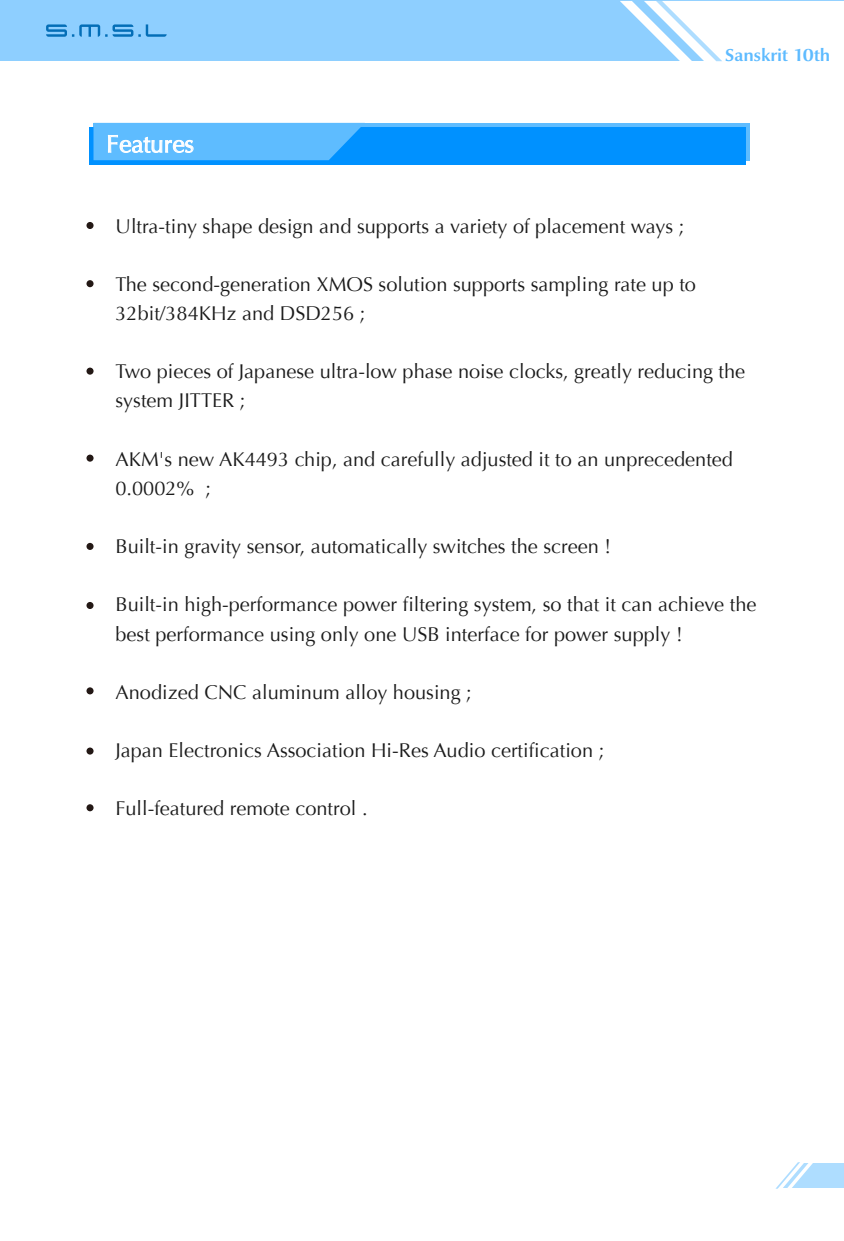
<style>
.page{position:relative;width:844px;height:1241px;background:#fff}
.page>*{position:absolute;margin:0;border:0;box-sizing:border-box;transform-origin:0 0}
.t1{font:24.5px "Optima";color:#fff}
.t2{font:19.95px/29.1px "Optima";color:#1b1b1b}
.t3{font:700 17.5px "Optima Nova LT";color:#5ebbff}
</style>
<div class="page">
<svg style="left:365px;top:123px;width:385px;height:37px;background:#4cb4ff"></svg>
<div style="left:89px;top:128px;width:657px;height:37px;background:#0091ff"></div>
<div style="left:0;top:0;width:843px;height:61px;background:#8ecfff"></div>
<svg style="left:620px;top:1px;width:223px;height:60px"></svg>
<svg style="left:46px;top:24px;width:121px;height:13px"></svg>
<div style="left:735px;top:1163px;width:108px;height:24px;background:#aeddff"></div>
<svg style="left:735px;top:1162px;width:78px;height:26px"></svg>
<svg style="left:93px;top:123px;width:272px;height:37px;background:#5fbcff"></svg>
<div style="left:86px;top:222px;width:7px;height:7px;background:#231815;border-radius:50%"></div>
<div style="left:86px;top:280px;width:7px;height:7px;background:#231815;border-radius:50%"></div>
<div style="left:86px;top:367px;width:7px;height:7px;background:#231815;border-radius:50%"></div>
<div style="left:86px;top:454px;width:7px;height:7px;background:#231815;border-radius:50%"></div>
<div style="left:86px;top:543px;width:7px;height:7px;background:#231815;border-radius:50%"></div>
<div style="left:86px;top:602px;width:7px;height:7px;background:#231815;border-radius:50%"></div>
<div style="left:86px;top:687px;width:7px;height:7px;background:#231815;border-radius:50%"></div>
<div style="left:86px;top:747px;width:7px;height:7px;background:#231815;border-radius:50%"></div>
<div style="left:86px;top:804px;width:7px;height:7px;background:#231815;border-radius:50%"></div>
<p class="t1" style="left:106px;top:130px;width:89px">Features</p>
<p class="t3" style="left:725px;top:45px;width:107px">Sanskrit 10th</p>
<p class="t2" style="left:115px;top:211px;width:570px">Ultra-tiny shape design and supports a variety of placement ways ;</p>
<p class="t2" style="left:115px;top:270px;width:582px">The second-generation XMOS solution supports sampling rate up to<br>32bit/384KHz and DSD256 ;</p>
<p class="t2" style="left:115px;top:357px;width:631px">Two pieces of Japanese ultra-low phase noise clocks, greatly reducing the system JITTER ;</p>
<p class="t2" style="left:115px;top:444px;width:618px">AKM's new AK4493 chip, and carefully adjusted it to an unprecedented<br>0.0002% ;</p>
<p class="t2" style="left:115px;top:532px;width:497px">Built-in gravity sensor, automatically switches the screen !</p>
<p class="t2" style="left:115px;top:590px;width:642px">Built-in high-performance power filtering system, so that it can achieve the best performance using only one USB interface for power supply !</p>
<p class="t2" style="left:115px;top:677px;width:357px">Anodized CNC aluminum alloy housing ;</p>
<p class="t2" style="left:115px;top:736px;width:490px">Japan Electronics Association Hi-Res Audio certification ;</p>
<p class="t2" style="left:115px;top:794px;width:253px">Full-featured remote control .</p>
</div>
